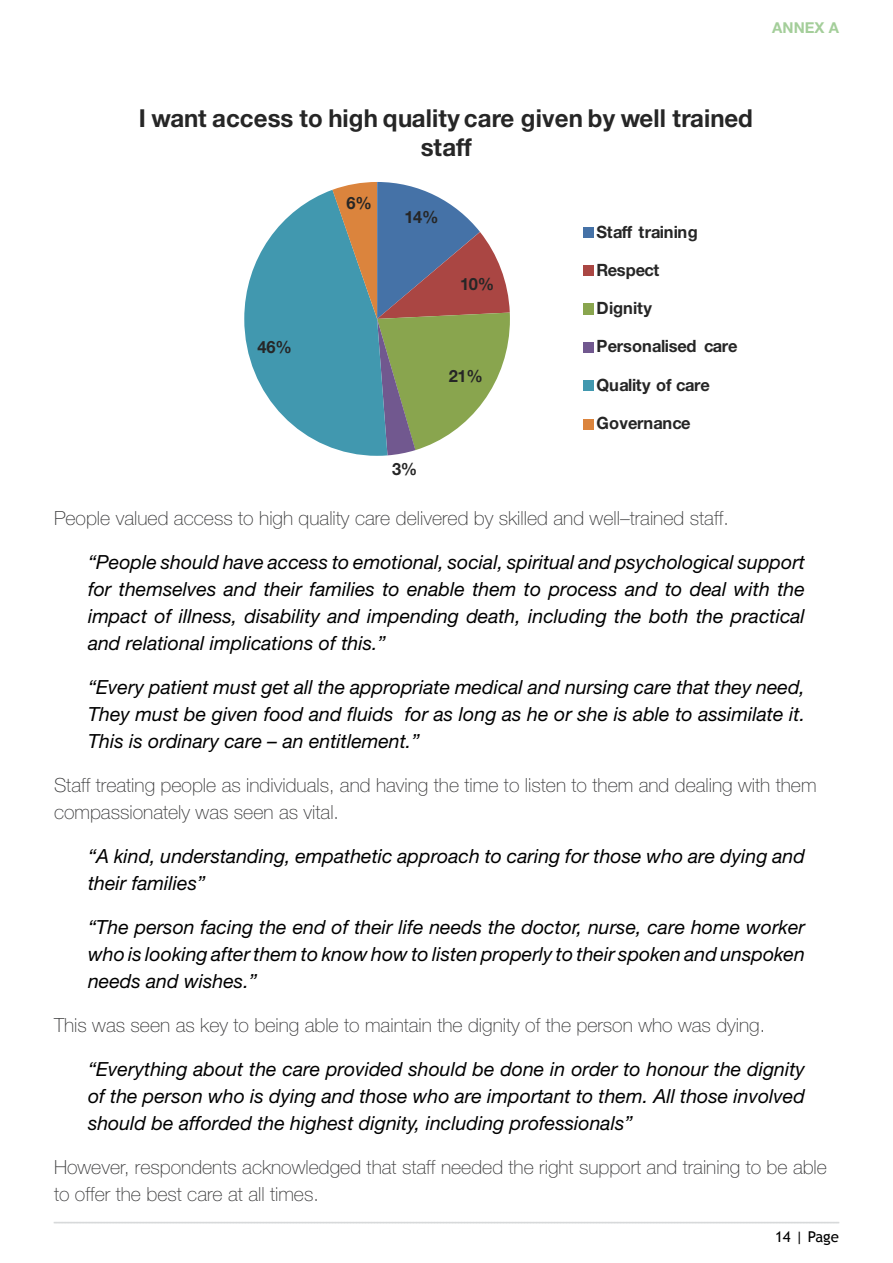
<style>
.page{position:relative;width:893px;height:1263px;background:#fff}
.page>*{position:absolute;margin:0;border:0;box-sizing:border-box;transform-origin:0 0}
.t1{font:700 24.75px/28.7px "Helvetica Neue LT Std";letter-spacing:.005em;color:#262626;text-align:center}
.Italics_-_quote{font:italic 19.5px/27px "Helvetica Neue LT Std";color:#000;text-align:justify}
.t2{font:100 19.5px/27px "Helvetica Neue LT Std";color:#383839}
.t3{font:700 16.95px "Helvetica Neue LT Std";letter-spacing:-.02em;color:#262626}
.t4{font:700 16.95px "Helvetica Neue LT Std";letter-spacing:.005em;color:#262626}
.t5{font:700 16.95px "Helvetica Neue LT Std";letter-spacing:.015em;color:#262626}
.t6{font:15px "Trebuchet MS";color:#000}
.t7{font:700 15px "Helvetica Neue LT Std";color:#a4ce9a}
</style>
<div class="page">
<svg style="left:54px;top:1222px;width:785px;height:1px"></svg>
<svg style="left:244px;top:182px;width:350px;height:274px"></svg>
<p class="t7" style="left:772px;top:18px;width:68px">ANNEX A</p>
<p class="t1" style="left:139px;top:103px;width:616px">I want access to high quality care given by well trained staff</p>
<p class="t3" style="left:258px;top:337px;width:36px">46%</p>
<p class="t3" style="left:347px;top:192px;width:27px">6%</p>
<p class="t3" style="left:404px;top:206px;width:36px">14%</p>
<p class="t3" style="left:460px;top:273px;width:36px">10%</p>
<p class="t3" style="left:449px;top:366px;width:36px">21%</p>
<p class="t3" style="left:392px;top:458px;width:27px">3%</p>
<p class="t3" style="left:597px;top:221px;width:103px">Staff training</p>
<p class="t3" style="left:597px;top:259px;width:64px">Respect</p>
<p class="t5" style="left:597px;top:298px;width:57px">Dignity</p>
<p class="t3" style="left:597px;top:336px;width:142px">Personalised care</p>
<p class="t3" style="left:597px;top:374px;width:115px">Quality of care</p>
<p class="t4" style="left:597px;top:413px;width:96px">Governance</p>
<p class="t2" style="left:54px;top:505px;width:676px">People valued access to high quality care delivered by skilled and well–trained staff.</p>
<p class="Italics_-_quote" style="left:88px;top:548px;width:718px">“People should have access to emotional, social, spiritual and psychological support for themselves and their families to enable them to process and to deal with the impact of illness, disability and impending death, including the both the practical and relational implications of this.”</p>
<p class="Italics_-_quote" style="left:88px;top:673px;width:719px">“Every patient must get all the appropriate medical and nursing care that they need, They must be given food and fluids for as long as he or she is able to assimilate it.<br>This is ordinary care – an entitlement.”</p>
<p class="t2" style="left:54px;top:772px;width:764px">Staff treating people as individuals, and having the time to listen to them and dealing with them compassionately was seen as vital.</p>
<p class="Italics_-_quote" style="left:88px;top:842px;width:718px">“A kind, understanding, empathetic approach to caring for those who are dying and their families”</p>
<p class="Italics_-_quote" style="left:88px;top:913px;width:718px">“The person facing the end of their life needs the doctor, nurse, care home worker who is looking after them to know how to listen properly to their spoken and unspoken needs and wishes.”</p>
<p class="t2" style="left:54px;top:1012px;width:713px">This was seen as key to being able to maintain the dignity of the person who was dying.</p>
<p class="Italics_-_quote" style="left:88px;top:1055px;width:718px">“Everything about the care provided should be done in order to honour the dignity of the person who is dying and those who are important to them. All those involved should be afforded the highest dignity, including professionals”</p>
<p class="t2" style="left:54px;top:1154px;width:774px">However, respondents acknowledged that staff needed the right support and training to be able to offer the best care at all times.</p>
<p class="t6" style="left:775px;top:1228px;width:65px">14 | Page</p>
</div>
